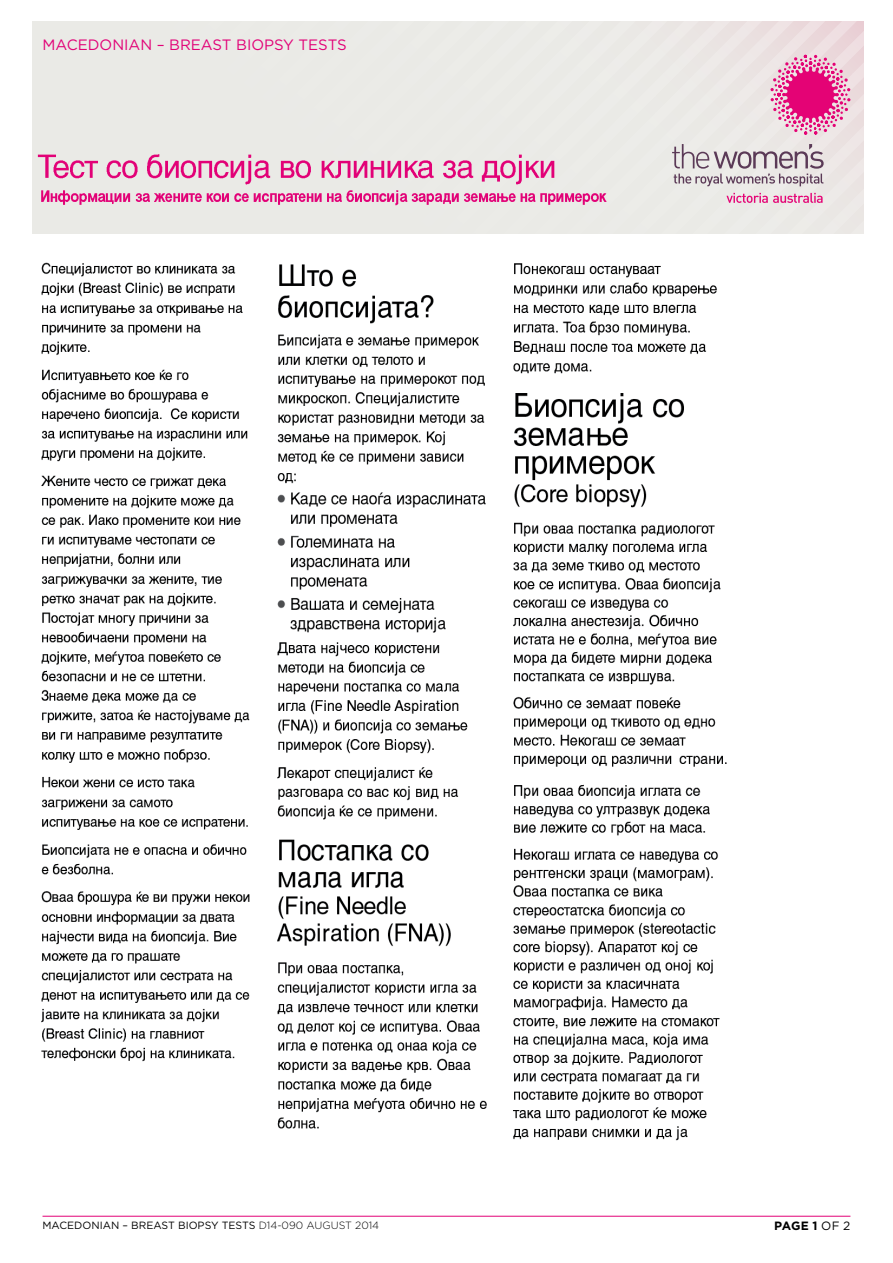
<style>
.page{position:relative;width:893px;height:1263px;background:#fff}
.page>*{position:absolute;margin:0;border:0;box-sizing:border-box;transform-origin:0 0}
.t1{font:15px "Gotham";color:#e20177}
.t2{font:700 12px "Gotham";color:#000}
.t3{font:10.5px "Gotham";color:#000}
.s1{font-weight:300}
.s2{font-weight:400}
</style>
<div class="page">
<hr style="left:43px;top:1216px;width:807px;height:1px;background:#e20177">
<div style="left:30px;top:21px;width:833px;height:213px;background:#eaeae6"></div>
<svg style="left:726px;top:193px;width:97px;height:10px"></svg>
<svg style="left:672px;top:144px;width:152px;height:42px"></svg>
<svg style="left:770px;top:55px;width:80px;height:80px"></svg>
<img style="left:37px;top:154px;width:570px;height:52px">
<img style="left:41px;top:262px;width:686px;height:879px">
<h1 class="t1" style="left:43px;top:36px;width:306px">MACEDONIAN – BREAST BIOPSY TESTS</h1>
<p class="t3" style="left:43px;top:1219px;width:338px">MACEDONIAN – BREAST BIOPSY TESTS <span class="s1">D14-090 AUGUST 2014</span></p>
<p class="t2" style="left:774px;top:1218px;width:78px">PAGE 1 <span class="s2">OF 2</span></p>
</div>
